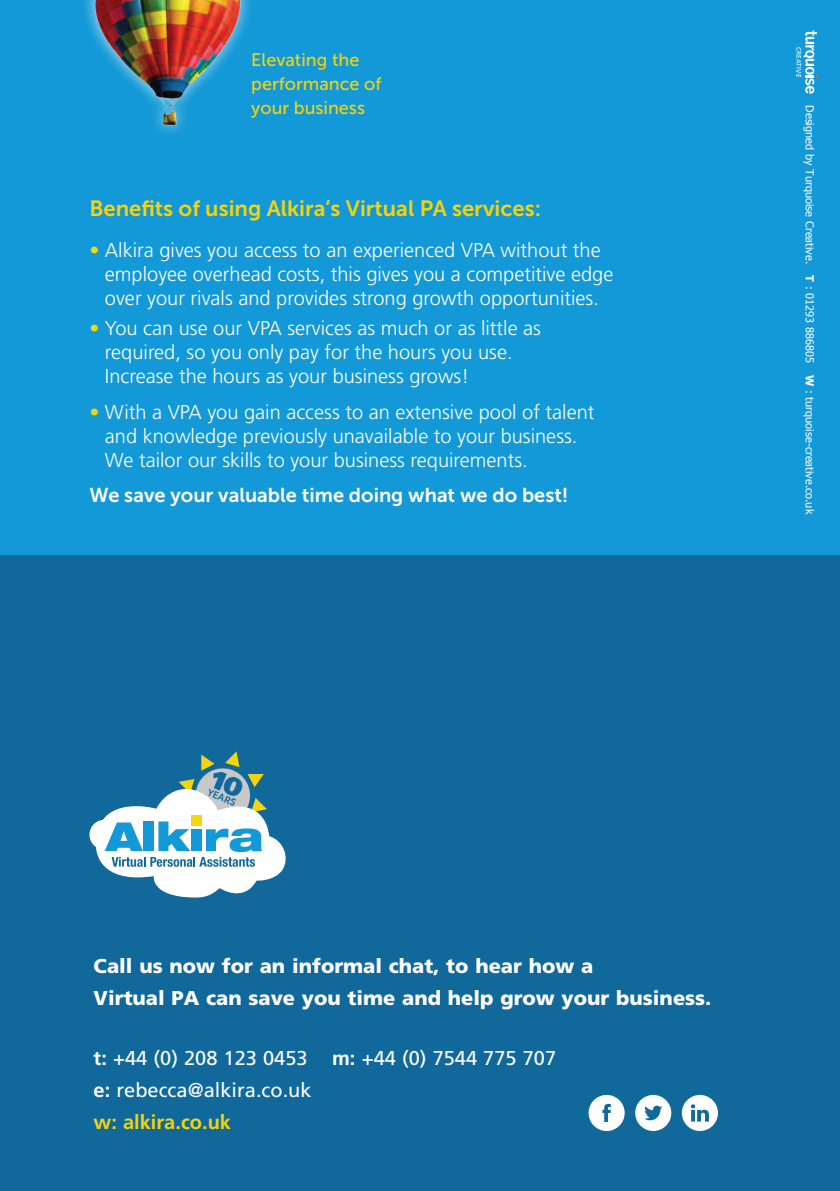
<style>
.page{position:relative;width:840px;height:1191px;background:#fff}
.page>*{position:absolute;margin:0;border:0;box-sizing:border-box;transform-origin:0 0}
.t1{font:22px "Museo Sans 700";color:#f6d40b}
.t2{font:300 20px/24px "Frutiger LT";color:#fff}
.t3{font:900 20px/32px "Frutiger LT";color:#fff}
.t4{font:20px "Frutiger LT";color:#fff}
.t5{font:20px "Museo Sans 700";color:#fff}
.t6{font:700 20px "Frutiger LT";color:#f6d40b}
.t7{font:18px/24px "Museo Sans 500";color:#f6d40b}
.t8{font:11px "Tahoma";color:#fff}
.t9{font:10px "Museo Sans 700";color:#10689b}
.t10{font:6.6px "Frutiger";letter-spacing:.025em;color:#fff}
.s1{color:#f6d40b}
.s2{font-weight:700}
</style>
<div class="page">
<div style="left:0;top:0;width:839px;height:573px;background:#1399d7"></div>
<div style="left:0;top:556px;width:839px;height:635px;background:#10689b"></div>
<svg style="left:588px;top:1095px;width:36px;height:36px"></svg>
<svg style="left:635px;top:1095px;width:36px;height:36px"></svg>
<svg style="left:681px;top:1095px;width:36px;height:36px"></svg>
<img style="left:85px;top:0;width:163px;height:133px">
<svg style="left:89px;top:820px;width:30px;height:29px"></svg>
<svg style="left:803px;top:31px;width:14px;height:63px"></svg>
<svg style="left:95px;top:751px;width:191px;height:147px"></svg>
<p class="t7" style="left:251px;top:48px;width:132px">Elevating the performance of your business</p>
<p class="t1" style="left:89px;top:196px;width:453px">Benefits of using Alkira’s Virtual PA services:</p>
<p class="t2" style="left:105px;top:239px;width:509px;text-indent:-16px"><span class="s1">•</span> Alkira gives you access to an experienced VPA without the employee overhead costs, this gives you a competitive edge over your rivals and provides strong growth opportunities.</p>
<p class="t2" style="left:105px;top:316px;width:437px;text-indent:-16px"><span class="s1">•</span> You can use our VPA services as much or as little as required, so you only pay for the hours you use.<br>Increase the hours as your business grows!</p>
<p class="t2" style="left:105px;top:400px;width:491px;text-indent:-16px"><span class="s1">•</span> With a VPA you gain access to an extensive pool of talent and knowledge previously unavailable to your business.<br>We tailor our skills to your business requirements.</p>
<p class="t5" style="left:89px;top:484px;width:480px">We save your valuable time doing what we do best!</p>
<p class="t10" style="left:802px;top:47px;width:32px;rotate:90deg">CREATIVE</p>
<p class="t8" style="left:816px;top:105px;width:410px;rotate:90deg">Designed by Turquoise Creative. <span class="s2">T</span> : 01293 886805 <span class="s2">W</span> : turquoise-creative.co.uk</p>
<p class="t9" style="left:210px;top:786px;width:32px;rotate:23deg">YEARS</p>
<p class="t3" style="left:94px;top:949px;width:619px">Call us now for an informal chat, to hear how a<br>Virtual PA can save you time and help grow your business.</p>
<p class="t4" style="left:94px;top:1046px;width:464px"><span class="s2">t:</span> +44 (0) 208 123 0453 <span class="s2">m:</span> +44 (0) 7544 775 707</p>
<p class="t4" style="left:94px;top:1078px;width:219px"><span class="s2">e:</span> rebecca@alkira.co.uk</p>
<p class="t6" style="left:94px;top:1110px;width:139px">w: alkira.co.uk</p>
</div>
